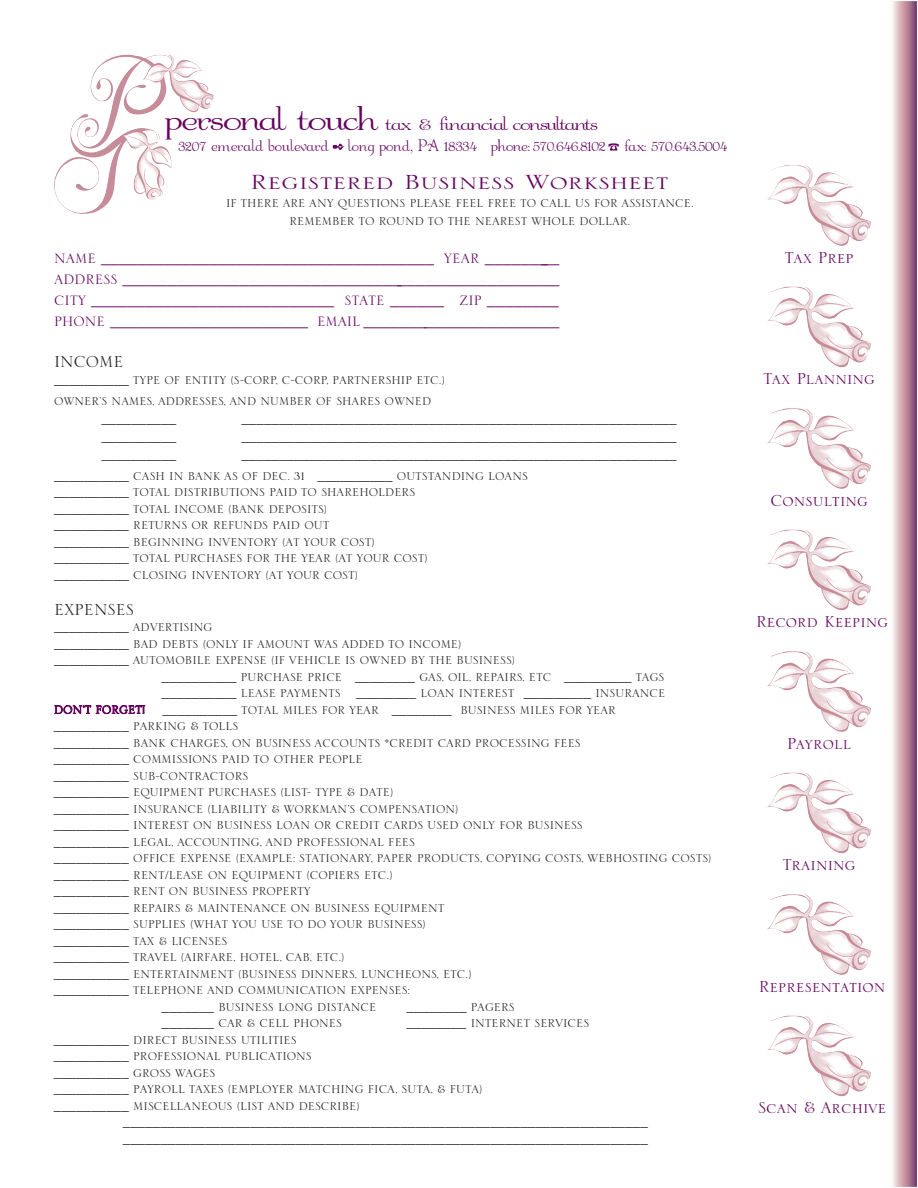
<style>
.page{position:relative;width:918px;height:1188px;background:#fff}
.page>*{position:absolute;margin:0;border:0;box-sizing:border-box;transform-origin:0 0}
.t1{font:27px "Serlio LH";color:#65035f;scale:1.25 1}
.t2{font:21px "Serlio LH";color:#65035f}
.t3{font:21px "Serlio LH";color:#231f20}
.t4{font:20.7px "Garton";letter-spacing:-.05em;color:#65035f;scale:1.2 1}
.t5{font:18px/21px "Serlio LH";color:#65035f;text-align:justify}
.t6{font:17.7px "Garton";letter-spacing:.005em;color:#65035f}
.t7{font:15px/16.5px "Serlio LH";color:#231f20}
.s1{font-size:36px}
.s2{font-family:"Serlio LH"}
.s3{color:#65035f}
</style>
<div class="page">
<svg style="left:893px;top:1px;width:24px;height:1186px;background:#be93a6"></svg>
<img style="left:75px;top:55px;width:139px;height:94px">
<svg style="left:608px;top:143px;width:11px;height:8px"></svg>
<svg style="left:333px;top:144px;width:12px;height:6px"></svg>
<img style="left:767px;top:165px;width:104px;height:81px">
<img style="left:767px;top:286px;width:104px;height:82px">
<img style="left:766px;top:408px;width:105px;height:81px">
<img style="left:767px;top:529px;width:104px;height:82px">
<img style="left:766px;top:651px;width:105px;height:81px">
<img style="left:767px;top:772px;width:104px;height:82px">
<img style="left:766px;top:894px;width:105px;height:81px">
<img style="left:767px;top:1015px;width:104px;height:82px">
<svg style="left:54px;top:705px;width:92px;height:10px"></svg>
<h3 class="t4" style="left:165px;top:116px;width:362px"><span class="s1">personal touch</span> tax <span class="s2">&amp;</span> financial consultants</h3>
<p class="t6" style="left:178px;top:139px;width:551px">3207 emerald boulevard long pond, PA 18334 phone: 570.646.8102 fax: 570.643.5004</p>
<h1 class="t1" style="left:250px;top:169px;width:336px">Registered Business Worksheet</h1>
<p class="t7" style="left:226px;top:195px;width:469px;line-height:18px;text-align:center">IF THERE ARE ANY QUESTIONS PLEASE FEEL FREE TO CALL US FOR ASSISTANCE.<br>REMEMBER TO ROUND TO THE NEAREST WHOLE DOLLAR.</p>
<p class="t5" style="left:54px;top:248px;width:507px">NAME _____________________________________ YEAR _________ ADDRESS _________________________________________________ CITY ___________________________ STATE ______ ZIP ________ PHONE ______________________ EMAIL ______________________</p>
<h2 class="t2" style="left:785px;top:247px;width:71px">Tax Prep</h2>
<h2 class="t3" style="left:54px;top:351px;width:71px">INCOME</h2>
<p class="t7" style="left:54px;top:369px;width:393px;line-height:21px">__________ TYPE OF ENTITY (S-CORP, C-CORP, PARTNERSHIP ETC.)<br>OWNER’S NAMES, ADDRESSES, AND NUMBER OF SHARES OWNED</p>
<p class="t7" style="left:101px;top:411px;width:76px">__________</p>
<p class="t7" style="left:242px;top:411px;width:436px">__________________________________________________________</p>
<p class="t7" style="left:101px;top:429px;width:76px">__________</p>
<p class="t7" style="left:242px;top:429px;width:436px">__________________________________________________________</p>
<p class="t7" style="left:101px;top:447px;width:76px">__________</p>
<p class="t7" style="left:54px;top:444px;width:624px;line-height:21px;text-indent:188px">__________________________________________________________ __________ CASH IN BANK AS OF DEC. 31 __________ OUTSTANDING LOANS</p>
<p class="t7" style="left:54px;top:484px;width:375px">__________ TOTAL DISTRIBUTIONS PAID TO SHAREHOLDERS __________ TOTAL INCOME (BANK DEPOSITS)<br>__________ RETURNS OR REFUNDS PAID OUT<br>__________ BEGINNING INVENTORY (AT YOUR COST) __________ TOTAL PURCHASES FOR THE YEAR (AT YOUR COST) __________ CLOSING INVENTORY (AT YOUR COST)</p>
<h2 class="t3" style="left:54px;top:599px;width:82px">EXPENSES</h2>
<p class="t7" style="left:54px;top:619px;width:160px">__________ ADVERTISING</p>
<p class="t7" style="left:54px;top:636px;width:409px">__________ BAD DEBTS (ONLY IF AMOUNT WAS ADDED TO INCOME)</p>
<p class="t7" style="left:54px;top:652px;width:463px">__________ AUTOMOBILE EXPENSE (IF VEHICLE IS OWNED BY THE BUSINESS)</p>
<p class="t7" style="left:162px;top:669px;width:504px">__________ PURCHASE PRICE ________ GAS, OIL, REPAIRS, ETC _________ TAGS</p>
<p class="t7" style="left:162px;top:685px;width:505px">__________ LEASE PAYMENTS ________ LOAN INTEREST _________ INSURANCE</p>
<p class="t7" style="left:54px;top:702px;width:564px"><span class="s3">DON’T FORGET!</span> __________ TOTAL MILES FOR YEAR ________ BUSINESS MILES FOR YEAR</p>
<p class="t7" style="left:54px;top:718px;width:186px">__________ PARKING &amp; TOLLS</p>
<p class="t7" style="left:54px;top:735px;width:528px">__________ BANK CHARGES, ON BUSINESS ACCOUNTS *CREDIT CARD PROCESSING FEES</p>
<p class="t7" style="left:54px;top:751px;width:310px">__________ COMMISSIONS PAID TO OTHER PEOPLE</p>
<p class="t7" style="left:54px;top:768px;width:196px">__________ SUB-CONTRACTORS</p>
<p class="t7" style="left:54px;top:784px;width:341px">__________ EQUIPMENT PURCHASES (LIST- TYPE &amp; DATE)</p>
<p class="t7" style="left:54px;top:801px;width:406px">__________ INSURANCE (LIABILITY &amp; WORKMAN’S COMPENSATION)</p>
<p class="t7" style="left:54px;top:817px;width:530px">__________ INTEREST ON BUSINESS LOAN OR CREDIT CARDS USED ONLY FOR BUSINESS</p>
<p class="t7" style="left:54px;top:834px;width:362px">__________ LEGAL, ACCOUNTING, AND PROFESSIONAL FEES</p>
<p class="t7" style="left:54px;top:850px;width:659px">__________ OFFICE EXPENSE (EXAMPLE: STATIONARY, PAPER PRODUCTS, COPYING COSTS, WEBHOSTING COSTS)</p>
<p class="t7" style="left:54px;top:867px;width:340px">__________ RENT/LEASE ON EQUIPMENT (COPIERS ETC.)</p>
<p class="t7" style="left:54px;top:883px;width:258px">__________ RENT ON BUSINESS PROPERTY</p>
<p class="t7" style="left:54px;top:900px;width:392px">__________ REPAIRS &amp; MAINTENANCE ON BUSINESS EQUIPMENT</p>
<p class="t7" style="left:54px;top:916px;width:373px">__________ SUPPLIES (WHAT YOU USE TO DO YOUR BUSINESS)</p>
<p class="t7" style="left:54px;top:933px;width:175px">__________ TAX &amp; LICENSES</p>
<p class="t7" style="left:54px;top:949px;width:292px">__________ TRAVEL (AIRFARE, HOTEL, CAB, ETC.)</p>
<p class="t7" style="left:54px;top:966px;width:419px">__________ ENTERTAINMENT (BUSINESS DINNERS, LUNCHEONS, ETC.)</p>
<p class="t7" style="left:54px;top:982px;width:358px">__________ TELEPHONE AND COMMUNICATION EXPENSES:</p>
<p class="t7" style="left:162px;top:999px;width:216px">_______ BUSINESS LONG DISTANCE</p>
<p class="t7" style="left:407px;top:999px;width:110px">________ PAGERS</p>
<p class="t7" style="left:162px;top:1015px;width:182px">_______ CAR &amp; CELL PHONES</p>
<p class="t7" style="left:406px;top:1015px;width:184px">________ INTERNET SERVICES</p>
<p class="t7" style="left:54px;top:1032px;width:244px">__________ DIRECT BUSINESS UTILITIES</p>
<p class="t7" style="left:54px;top:1048px;width:259px">__________ PROFESSIONAL PUBLICATIONS</p>
<p class="t7" style="left:54px;top:1065px;width:163px">__________ GROSS WAGES</p>
<p class="t7" style="left:54px;top:1081px;width:430px">__________ PAYROLL TAXES (EMPLOYER MATCHING FICA, SUTA, &amp; FUTA)</p>
<p class="t7" style="left:54px;top:1098px;width:307px">__________ MISCELLANEOUS (LIST AND DESCRIBE)</p>
<p class="t7" style="left:123px;top:1114px;width:526px">______________________________________________________________________</p>
<p class="t7" style="left:123px;top:1131px;width:526px">______________________________________________________________________</p>
<h2 class="t2" style="left:763px;top:368px;width:114px">Tax Planning</h2>
<h2 class="t2" style="left:770px;top:490px;width:99px">Consulting</h2>
<h2 class="t2" style="left:756px;top:611px;width:134px">Record Keeping</h2>
<h2 class="t2" style="left:787px;top:733px;width:66px">Payroll</h2>
<h2 class="t2" style="left:783px;top:854px;width:75px">Training</h2>
<h2 class="t2" style="left:759px;top:976px;width:128px">Representation</h2>
<h2 class="t2" style="left:758px;top:1097px;width:130px">Scan &amp; Archive</h2>
</div>
